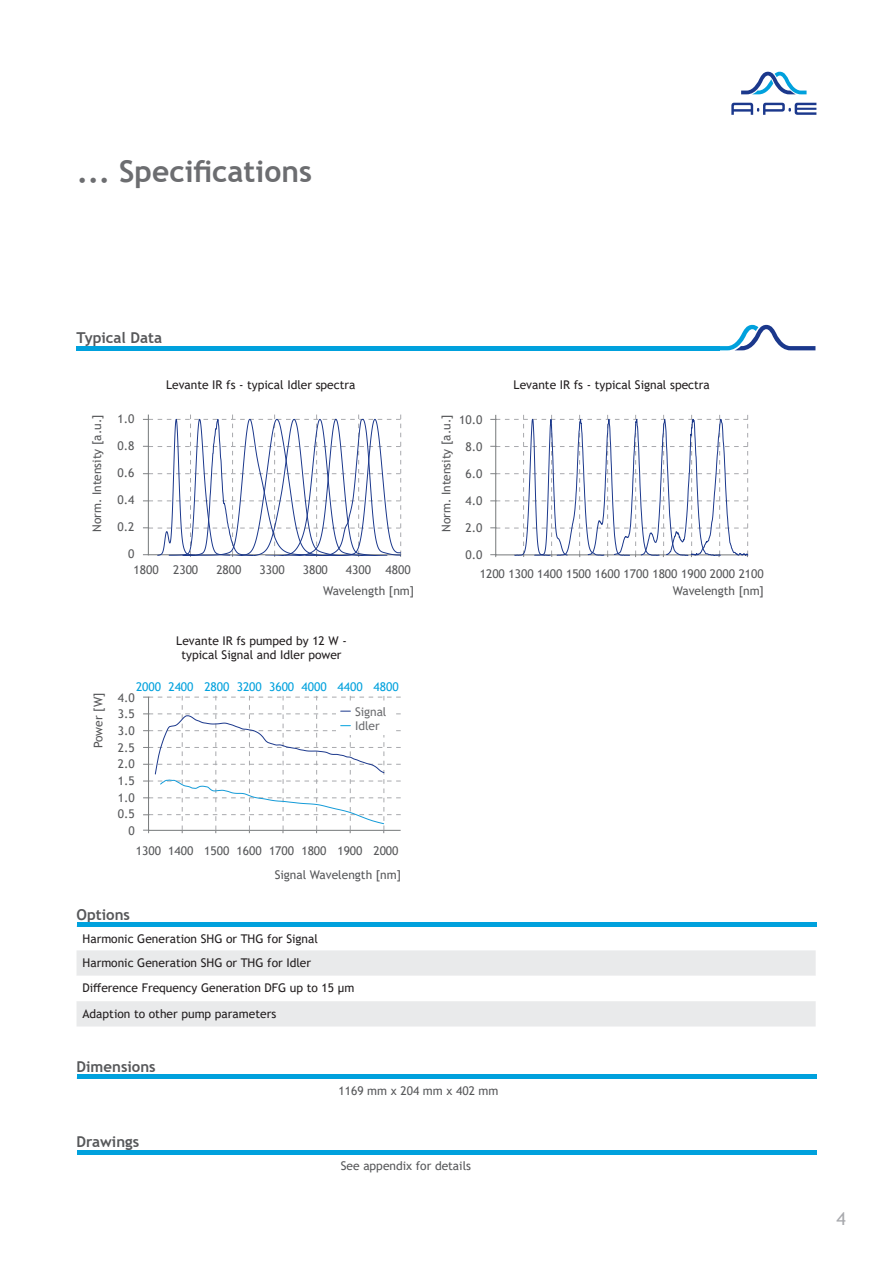
<style>
.page{position:relative;width:893px;height:1263px;background:#fff}
.page>*{position:absolute;margin:0;border:0;box-sizing:border-box;transform-origin:0 0}
._2_Unterüberschrift{font:700 30px "Trebuchet MS";color:#6c6d70}
.t1{font:18px "Trebuchet MS";color:#a8a9ad}
.Tabellen_Überschrift{font:700 15px "Trebuchet MS";color:#57585a}
.Tabellen_Text_links{font:12px "Trebuchet MS";color:#231f20}
.Tabellen_Text_rechts{font:12px "Trebuchet MS";color:#57585a}
.Technische_Zeichnung{font:12px "Trebuchet MS";color:#57585a}
.Tabellen_Text_rechts-2{font:12px "Trebuchet MS";color:#00a1dd}
.Tabellen_Text_links-2{font:12px "Trebuchet MS";color:#57585a}
.t2{font:12px "Trebuchet MS";color:#6c6d70}
.t3{font:700 4.65px "Trebuchet MS";color:#149bd8}
</style>
<div class="page">
<svg style="left:731px;top:103px;width:85px;height:12px"></svg>
<svg style="left:741px;top:72px;width:65px;height:22px"></svg>
<hr style="left:77px;top:1078px;width:256px;height:1px;background:#d1d2d4">
<hr style="left:333px;top:1078px;width:483px;height:1px;background:#d1d2d4">
<hr style="left:77px;top:1074px;width:739px;height:4px;background:#00a1dd">
<svg style="left:720px;top:325px;width:95px;height:25px"></svg>
<hr style="left:77px;top:346px;width:643px;height:4px;background:#00a1dd">
<hr style="left:77px;top:1150px;width:739px;height:4px;background:#00a1dd">
<div style="left:77px;top:950px;width:739px;height:76px;background:#e9eaeb"></div>
<svg style="left:77px;top:976px;width:739px;height:25px"></svg>
<div style="left:77px;top:922px;width:739px;height:5px;background:#00a1dd"></div>
<svg style="left:143px;top:414px;width:258px;height:143px"></svg>
<svg style="left:490px;top:414px;width:258px;height:143px"></svg>
<svg style="left:143px;top:696px;width:258px;height:137px"></svg>
<p class="_2_Unterüberschrift" style="left:77px;top:152px;width:236px">... Specifications</p>
<p class="Tabellen_Überschrift" style="left:77px;top:329px;width:87px">Typical Data</p>
<p class="Tabellen_Text_links" style="left:166px;top:377px;width:191px">Levante IR fs - typical Idler spectra</p>
<p class="Tabellen_Text_links" style="left:514px;top:377px;width:198px">Levante IR fs - typical Signal spectra</p>
<p class="Tabellen_Text_rechts" style="left:118px;top:412px;width:18px">1.0</p>
<p class="Tabellen_Text_rechts" style="left:118px;top:439px;width:18px">0.8</p>
<p class="Tabellen_Text_rechts" style="left:118px;top:466px;width:18px">0.6</p>
<p class="Tabellen_Text_rechts" style="left:118px;top:493px;width:18px">0.4</p>
<p class="Tabellen_Text_rechts" style="left:118px;top:520px;width:18px">0.2</p>
<p class="Tabellen_Text_rechts" style="left:128px;top:547px;width:8px">0</p>
<p class="Technische_Zeichnung" style="left:89px;top:532px;width:119px;rotate:-90deg">Norm. Intensity [a.u.]</p>
<p class="Tabellen_Text_rechts" style="left:459px;top:412px;width:25px">10.0</p>
<p class="Technische_Zeichnung" style="left:438px;top:532px;width:119px;rotate:-90deg">Norm. Intensity [a.u.]</p>
<p class="Tabellen_Text_rechts" style="left:465px;top:439px;width:18px">8.0</p>
<p class="Tabellen_Text_rechts" style="left:465px;top:466px;width:18px">6.0</p>
<p class="Tabellen_Text_rechts" style="left:465px;top:493px;width:18px">4.0</p>
<p class="Tabellen_Text_rechts" style="left:465px;top:520px;width:18px">2.0</p>
<p class="Tabellen_Text_rechts" style="left:465px;top:547px;width:18px">0.0</p>
<p class="Technische_Zeichnung" style="left:91px;top:748px;width:57px;rotate:-90deg">Power [W]</p>
<p class="Tabellen_Text_rechts" style="left:134px;top:563px;width:66px">1800 2300</p>
<p class="Tabellen_Text_rechts" style="left:216px;top:563px;width:27px">2800</p>
<p class="Tabellen_Text_rechts" style="left:260px;top:563px;width:27px">3300</p>
<p class="Tabellen_Text_rechts" style="left:303px;top:563px;width:27px">3800</p>
<p class="Tabellen_Text_rechts" style="left:346px;top:563px;width:66px">4300 4800</p>
<p class="Technische_Zeichnung" style="left:323px;top:583px;width:93px">Wavelength [nm]</p>
<p class="Tabellen_Text_links" style="left:176px;top:633px;width:172px">Levante IR fs pumped by 12 W -</p>
<p class="Tabellen_Text_links" style="left:181px;top:647px;width:162px">typical Signal and Idler power</p>
<p class="t3" style="left:250px;top:682px;width:50px">Idler wavelength [nm]</p>
<p class="Tabellen_Text_rechts-2" style="left:136px;top:679px;width:264px">2000 2400 2800 3200 3600 4000 4400 4800</p>
<p class="Tabellen_Text_rechts" style="left:118px;top:690px;width:18px">4.0</p>
<p class="Tabellen_Text_rechts" style="left:118px;top:706px;width:18px">3.5</p>
<p class="Tabellen_Text_rechts" style="left:118px;top:723px;width:18px">3.0</p>
<p class="Tabellen_Text_rechts" style="left:118px;top:740px;width:18px">2.5</p>
<p class="Tabellen_Text_rechts" style="left:118px;top:756px;width:18px">2.0</p>
<p class="Tabellen_Text_rechts" style="left:118px;top:773px;width:18px">1.5</p>
<p class="Tabellen_Text_rechts" style="left:118px;top:790px;width:18px">1.0</p>
<p class="Tabellen_Text_rechts" style="left:118px;top:806px;width:18px">0.5</p>
<p class="Tabellen_Text_rechts" style="left:129px;top:823px;width:8px">0</p>
<p class="t2" style="left:355px;top:704px;width:33px">Signal</p>
<p class="t2" style="left:355px;top:718px;width:26px">Idler</p>
<p class="Tabellen_Text_rechts" style="left:136px;top:843px;width:264px">1300 1400 1500 1600 1700 1800 1900 2000</p>
<p class="Technische_Zeichnung" style="left:275px;top:867px;width:128px">Signal Wavelength [nm]</p>
<p class="Tabellen_Überschrift" style="left:77px;top:905px;width:55px">Options</p>
<p class="Tabellen_Text_links" style="left:83px;top:931px;width:237px">Harmonic Generation SHG or THG for Signal</p>
<p class="Tabellen_Text_links" style="left:83px;top:955px;width:230px">Harmonic Generation SHG or THG for Idler</p>
<p class="Tabellen_Text_links" style="left:83px;top:980px;width:273px">Difference Frequency Generation DFG up to 15 µm</p>
<p class="Tabellen_Text_links" style="left:83px;top:1006px;width:195px">Adaption to other pump parameters</p>
<p class="Tabellen_Überschrift" style="left:77px;top:1057px;width:81px">Dimensions</p>
<p class="Tabellen_Text_rechts" style="left:480px;top:566px;width:286px">1200 1300 1400 1500 1600 1700 1800 1900 2000 2100</p>
<p class="Technische_Zeichnung" style="left:673px;top:583px;width:93px">Wavelength [nm]</p>
<p class="Tabellen_Überschrift" style="left:77px;top:1133px;width:64px">Drawings</p>
<p class="Tabellen_Text_rechts" style="left:339px;top:1083px;width:161px">1169 mm x 204 mm x 402 mm</p>
<p class="Tabellen_Text_links-2" style="left:341px;top:1158px;width:132px">See appendix for details</p>
<h2 class="t1" style="left:837px;top:1207px;width:11px">4</h2>
</div>
